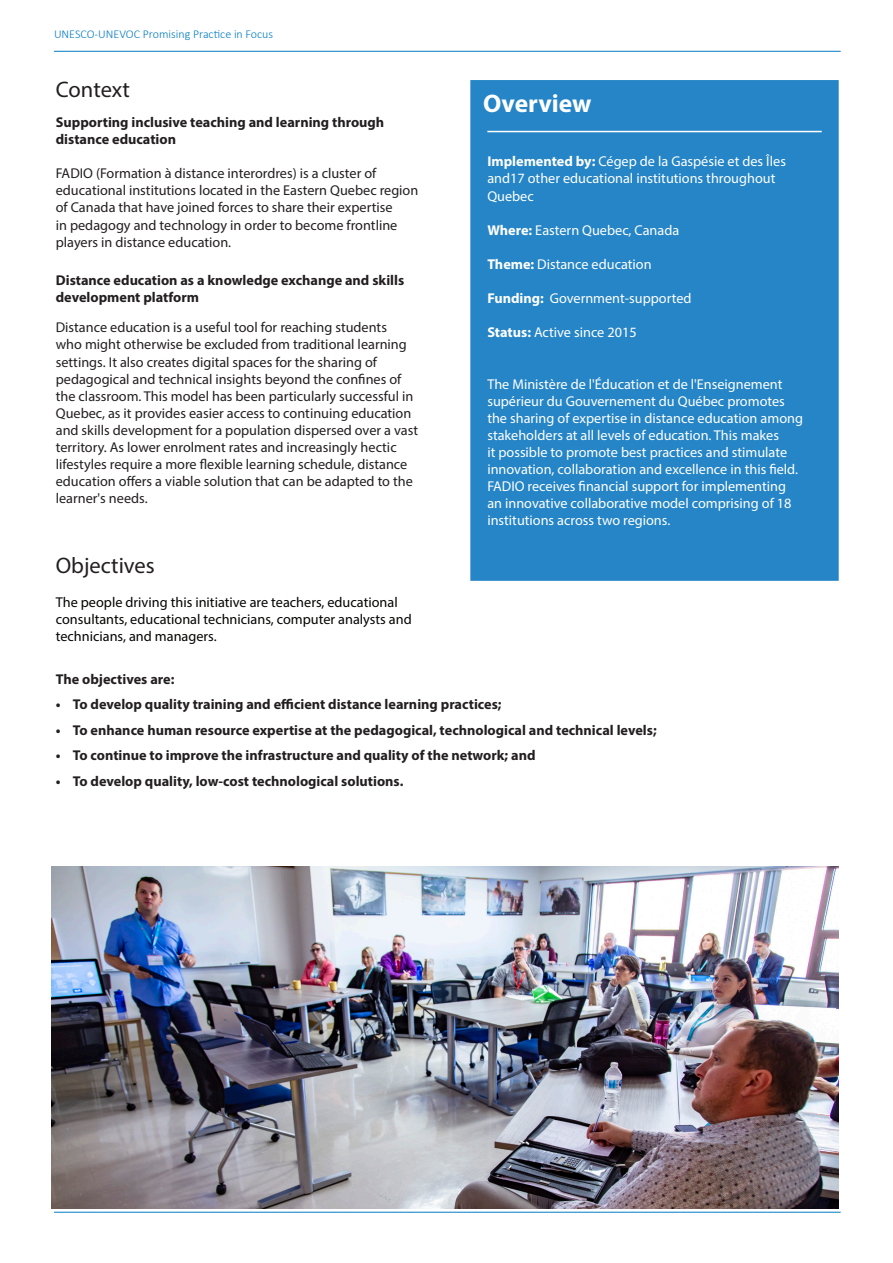
<style>
.page{position:relative;width:893px;height:1263px;background:#fff}
.page>*{position:absolute;margin:0;border:0;box-sizing:border-box;transform-origin:0 0}
.t1{font:700 25.5px "Myriad Pro";color:#fff}
.Bodytext{font:22.5px "Myriad Pro";color:#231f20}
.Bodytext-2{font:14.25px/17.1px "Myriad Pro";color:#231f20}
.t2{font:14.25px/17.1px "Myriad Pro";color:#fff}
.Bodytext-3{font:700 14.25px/17.1px "Myriad Pro";color:#231f20}
.Bodytext-4{font:14.25px/17.1px "Myriad Pro";color:#040503}
.t3{font:300 12px "Calibri";color:#007cc2}
.s1{font-weight:700}
</style>
<div class="page">
<hr style="left:54px;top:51px;width:787px;height:1px;background:#007cc2">
<hr style="left:54px;top:1212px;width:787px;height:1px;background:#007cc2">
<div style="left:470px;top:80px;width:369px;height:501px;background:#2585c6"></div>
<hr style="left:487px;top:131px;width:335px;height:1px;background:#fff">
<img style="left:52px;top:866px;width:787px;height:343px">
<p class="t3" style="left:54px;top:27px;width:221px">UNESCO-UNEVOC Promising Practice in Focus</p>
<p class="Bodytext" style="left:56px;top:76px;width:76px">Context</p>
<p class="Bodytext-3" style="left:56px;top:113px;width:330px">Supporting inclusive teaching and learning through distance education</p>
<p class="Bodytext-2" style="left:56px;top:165px;width:364px">FADIO (Formation à distance interordres) is a cluster of educational institutions located in the Eastern Quebec region of Canada that have joined forces to share their expertise<br>in pedagogy and technology in order to become frontline players in distance education.</p>
<p class="Bodytext-3" style="left:56px;top:272px;width:350px">Distance education as a knowledge exchange and skills development platform</p>
<p class="Bodytext-2" style="left:56px;top:319px;width:364px">Distance education is a useful tool for reaching students<br>who might otherwise be excluded from traditional learning settings. It also creates digital spaces for the sharing of pedagogical and technical insights beyond the confines of the classroom. This model has been particularly successful in Quebec, as it provides easier access to continuing education and skills development for a population dispersed over a vast territory. As lower enrolment rates and increasingly hectic lifestyles require a more flexible learning schedule, distance education offers a viable solution that can be adapted to the learner's needs.</p>
<p class="t1" style="left:483px;top:87px;width:110px">Overview</p>
<p class="t2" style="left:487px;top:153px;width:300px"><span class="s1">Implemented by:</span> Cégep de la Gaspésie et des Îles and17 other educational institutions throughout<br>Quebec</p>
<p class="t2" style="left:487px;top:221px;width:193px"><span class="s1">Where:</span> Eastern Quebec, Canada</p>
<p class="t2" style="left:487px;top:255px;width:166px"><span class="s1">Theme:</span> Distance education</p>
<p class="t2" style="left:487px;top:290px;width:206px"><span class="s1">Funding:</span> Government-supported</p>
<p class="t2" style="left:487px;top:324px;width:151px"><span class="s1">Status:</span> Active since 2015</p>
<p class="t2" style="left:487px;top:375px;width:317px">The Ministère de l'Éducation et de l'Enseignement supérieur du Gouvernement du Québec promotes the sharing of expertise in distance education among stakeholders at all levels of education. This makes<br>it possible to promote best practices and stimulate innovation, collaboration and excellence in this field.<br>FADIO receives financial support for implementing an innovative collaborative model comprising of 18 institutions across two regions.</p>
<p class="Bodytext" style="left:56px;top:551px;width:100px">Objectives</p>
<p class="Bodytext-4" style="left:56px;top:593px;width:357px">The people driving this initiative are teachers, educational consultants, educational technicians, computer analysts and technicians, and managers.</p>
<p class="Bodytext-3" style="left:56px;top:670px;width:120px">The objectives are:</p>
<p class="Bodytext-3" style="left:56px;top:695px;width:447px">• To develop quality training and efficient distance learning practices;</p>
<p class="Bodytext-3" style="left:56px;top:721px;width:602px">• To enhance human resource expertise at the pedagogical, technological and technical levels;</p>
<p class="Bodytext-3" style="left:56px;top:747px;width:481px">• To continue to improve the infrastructure and quality of the network; and</p>
<p class="Bodytext-3" style="left:56px;top:772px;width:349px">• To develop quality, low-cost technological solutions.</p>
</div>
